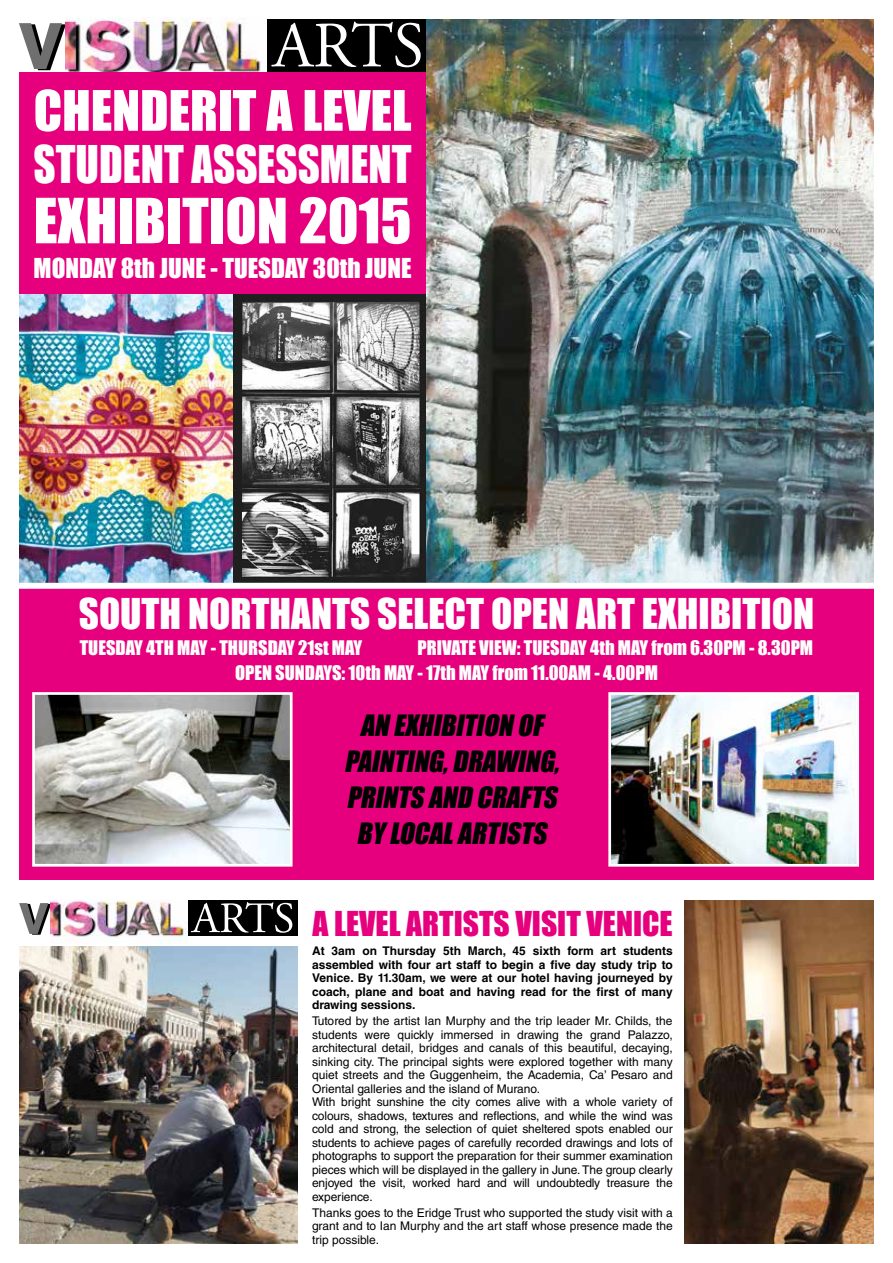
<style>
.page{position:relative;width:893px;height:1263px;background:#fff}
.page>*{position:absolute;margin:0;border:0;box-sizing:border-box;transform-origin:0 0}
.t1{font:57.6px "Impact";color:#fff}
.t2{font:51.6px "Impact";color:#fff}
.t3{font:47.7px "Impact";color:#fff;scale:.9 1}
.t4{font:39px "Impact";color:#fff}
.t5{font:31.5px "Impact";color:#e6007d}
.t6{font:italic 27px/36px "Impact";color:#000;text-align:center}
.t7{font:25.2px "Impact";color:#fff}
.t8{font:18.45px/25.5px "Impact";color:#fff}
.t9{font:12px/13.5px "Helvetica LT Std";letter-spacing:-.01em;color:#000}
.t10{font:700 12px/13.5px "Helvetica LT Std";color:#000;text-align:justify}
</style>
<div class="page">
<img style="left:19px;top:294px;width:220px;height:289px">
<img style="left:239px;top:294px;width:188px;height:289px">
<div style="left:265px;top:19px;width:163px;height:54px;background:#000"></div>
<img style="left:65px;top:18px;width:202px;height:54px">
<svg style="left:271px;top:22px;width:150px;height:45px"></svg>
<svg style="left:19px;top:23px;width:47px;height:47px"></svg>
<div style="left:19px;top:72px;width:410px;height:222px;background:#e6007d"></div>
<img style="left:427px;top:19px;width:447px;height:564px">
<div style="left:187px;top:900px;width:111px;height:36px;background:#000"></div>
<img style="left:51px;top:899px;width:137px;height:44px">
<svg style="left:191px;top:902px;width:101px;height:31px"></svg>
<svg style="left:19px;top:903px;width:32px;height:32px"></svg>
<img style="left:19px;top:947px;width:279px;height:297px">
<div style="left:19px;top:588px;width:855px;height:292px;background:#e6007d"></div>
<img style="left:612px;top:696px;width:243px;height:167px">
<div style="left:608px;top:692px;width:251px;height:175px;border:3px solid #fff"></div>
<img style="left:36px;top:696px;width:253px;height:167px">
<div style="left:32px;top:692px;width:261px;height:175px;border:3px solid #fff"></div>
<img style="left:685px;top:900px;width:189px;height:344px">
<div style="left:19px;top:583px;width:855px;height:6px;background:#fff"></div>
<h2 class="t2" style="left:34px;top:79px;width:379px">CHENDERIT A LEVEL</h2>
<h3 class="t3" style="left:34px;top:135px;width:421px">STUDENT ASSESSMENT</h3>
<h1 class="t1" style="left:34px;top:185px;width:379px">EXHIBITION 2015</h1>
<h3 class="t7" style="left:34px;top:252px;width:379px">MONDAY 8th JUNE - TUESDAY 30th JUNE</h3>
<h3 class="t4" style="left:79px;top:590px;width:737px">SOUTH NORTHANTS SELECT OPEN ART EXHIBITION</h3>
<h3 class="t8" style="left:80px;top:635px;width:284px">TUESDAY 4TH MAY - THURSDAY 21st MAY</h3>
<h3 class="t8" style="left:235px;top:635px;width:580px;text-indent:183px">PRIVATE VIEW: TUESDAY 4th MAY from 6.30PM - 8.30PM<br>OPEN SUNDAYS: 10th MAY - 17th MAY from 11.00AM - 4.00PM</h3>
<h3 class="t6" style="left:344px;top:707px;width:222px">AN EXHIBITION OF<br>PAINTING,DRAWING,<br>PRINTS AND CRAFTS<br>BY LOCALARTISTS</h3>
<h3 class="t5" style="left:313px;top:904px;width:362px">A LEVEL ARTISTS VISIT VENICE</h3>
<p class="t10" style="left:312px;top:944px;width:362px">At 3am on Thursday 5th March, 45 sixth form art students assembled with four art staff to begin a five day study trip to Venice. By 11.30am, we were at our hotel having journeyed by coach, plane and boat and having read for the first of many drawing sessions.</p>
<p class="t9" style="left:312px;top:1014px;width:362px">Tutored by the artist Ian Murphy and the trip leader Mr. Childs, the students were quickly immersed in drawing the grand Palazzo, architectural detail, bridges and canals of this beautiful, decaying, sinking city. The principal sights were explored together with many quiet streets and the Guggenheim, the Academia, Ca’ Pesaro and Oriental galleries and the island of Murano.<br>With bright sunshine the city comes alive with a whole variety of colours, shadows, textures and reflections, and while the wind was cold and strong, the selection of quiet sheltered spots enabled our students to achieve pages of carefully recorded drawings and lots of photographs to support the preparation for their summer examination pieces which will be displayed in the gallery in June. The group clearly enjoyed the visit, worked hard and will undoubtedly treasure the experience.</p>
<p class="t9" style="left:312px;top:1206px;width:362px;text-align:justify">Thanks goes to the Eridge Trust who supported the study visit with a grant and to Ian Murphy and the art staff whose presence made the trip possible.</p>
</div>
